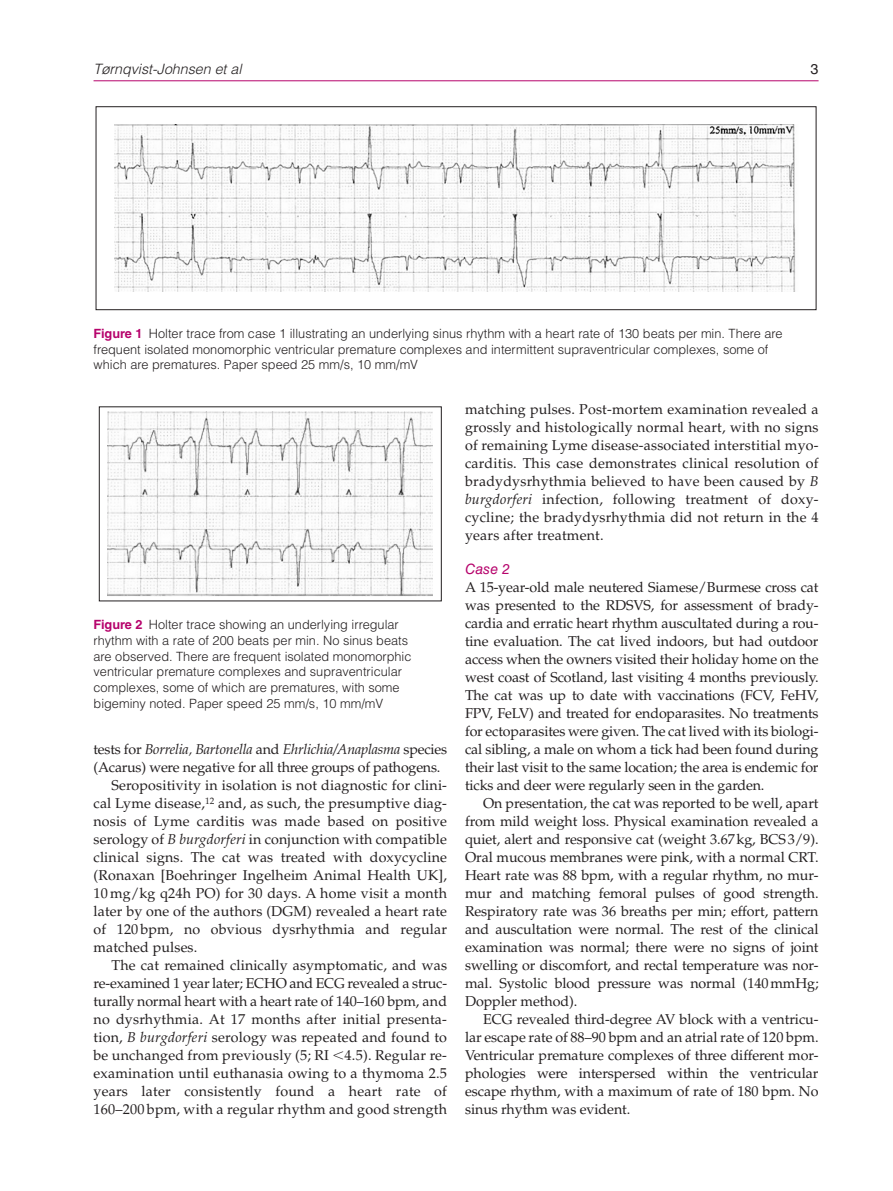
<style>
.page{position:relative;width:893px;height:1191px;background:#fff}
.page>*{position:absolute;margin:0;border:0;box-sizing:border-box;transform-origin:0 0}
.t1{font:14.25px/18px "Palatino LT Std";letter-spacing:.01em;color:#231f20;text-align:justify}
.t2{font:14.25px "Palatino LT Std";letter-spacing:-.015em;color:#231f20}
.t3{font:italic 14.25px "Palatino LT Std";letter-spacing:-.015em;color:#231f20}
.t4{font:italic 300 14.25px "Helvetica LT Std";color:#231f20}
.t5{font:italic 14.25px "Helvetica LT Std";color:#b6036c}
.t6{font:14.25px "Helvetica LT Std";color:#231f20}
.t7{font:300 12.75px/15.8px "Helvetica LT Std";color:#231f20}
.s1{font-weight:700;color:#b6036c}
.s2{font-style:normal}
.s3{font-style:italic}
</style>
<div class="page">
<hr style="left:94px;top:80px;width:725px;height:1px;background:#b6036c">
<img style="left:114px;top:125px;width:681px;height:167px">
<div style="left:96px;top:106px;width:720px;height:204px;border:1px solid #231f20"></div>
<img style="left:108px;top:412px;width:325px;height:184px">
<div style="left:99px;top:406px;width:343px;height:195px;border:1px solid #231f20"></div>
<p class="t4" style="left:94px;top:60px;width:150px">Tørnqvist-Johnsen et al</p>
<p class="t6" style="left:811px;top:61px;width:9px">3</p>
<p class="t7" style="left:94px;top:325px;width:691px"><span class="s1">Figure 1</span> Holter trace from case 1 illustrating an underlying sinus rhythm with a heart rate of 130 beats per min. There are frequent isolated monomorphic ventricular premature complexes and intermittent supraventricular complexes, some of which are prematures. Paper speed 25 mm/s, 10 mm/mV</p>
<p class="t7" style="left:94px;top:616px;width:319px"><span class="s1">Figure 2</span> Holter trace showing an underlying irregular rhythm with a rate of 200 beats per min. No sinus beats are observed. There are frequent isolated monomorphic ventricular premature complexes and supraventricular complexes, some of which are prematures, with some bigeminy noted. Paper speed 25 mm/s, 10 mm/mV</p>
<p class="t3" style="left:94px;top:741px;width:355px"><span class="s2">tests for</span> Borrelia, Bartonella <span class="s2">and</span> Ehrlichia/Anaplasma <span class="s2">species</span></p>
<p class="t2" style="left:94px;top:759px;width:348px">(Acarus) were negative for all three groups of pathogens.</p>
<p class="t1" style="left:112px;top:776px;width:337px">Seropositivity in isolation is not diagnostic for clini-</p>
<p class="t1" style="left:94px;top:794px;width:355px">cal Lyme disease,<sup>12</sup> and, as such, the presumptive diag-</p>
<p class="t1" style="left:94px;top:812px;width:355px">nosis of Lyme carditis was made based on positive</p>
<p class="t1" style="left:94px;top:830px;width:355px">serology of <span class="s3">B burgdorferi</span> in conjunction with compatible</p>
<p class="t1" style="left:94px;top:848px;width:355px">clinical signs. The cat was treated with doxycycline</p>
<p class="t1" style="left:94px;top:866px;width:355px">(Ronaxan [Boehringer Ingelheim Animal Health UK],</p>
<p class="t1" style="left:94px;top:884px;width:355px">10mg/kg q24h PO) for 30 days. A home visit a month</p>
<p class="t1" style="left:94px;top:902px;width:355px">later by one of the authors (DGM) revealed a heart rate</p>
<p class="t1" style="left:94px;top:920px;width:355px">of 120 bpm, no obvious dysrhythmia and regular</p>
<p class="t1" style="left:94px;top:938px;width:105px">matched pulses.</p>
<p class="t1" style="left:112px;top:956px;width:337px">The cat remained clinically asymptomatic, and was</p>
<p class="t2" style="left:94px;top:975px;width:355px">re-examined 1 year later; ECHO and ECG revealed a struc-</p>
<p class="t2" style="left:94px;top:993px;width:355px">turally normal heart with a heart rate of 140–160 bpm, and</p>
<p class="t1" style="left:94px;top:1010px;width:355px">no dysrhythmia. At 17 months after initial presenta-</p>
<p class="t1" style="left:94px;top:1028px;width:355px">tion, <span class="s3">B burgdorferi</span> serology was repeated and found to</p>
<p class="t1" style="left:94px;top:1046px;width:355px">be unchanged from previously (5; RI 4.5). Regular re-</p>
<p class="t1" style="left:94px;top:1064px;width:355px">examination until euthanasia owing to a thymoma 2.5</p>
<p class="t1" style="left:94px;top:1082px;width:355px">years later consistently found a heart rate of</p>
<p class="t1" style="left:94px;top:1100px;width:355px">160–200 bpm, with a regular rhythm and good strength</p>
<p class="t1" style="left:465px;top:400px;width:355px">matching pulses. Post-mortem examination revealed a grossly and histologically normal heart, with no signs of remaining Lyme disease-associated interstitial myo&shy;carditis. This case demonstrates clinical resolution of bradydysrhythmia believed to have been caused by <span class="s3">B burgdorferi</span> infection, following treatment of doxy&shy;cycline; the bradydysrhythmia did not return in the 4 years after treatment.</p>
<p class="t5" style="left:465px;top:561px;width:47px">Case 2</p>
<p class="t1" style="left:465px;top:578px;width:355px">A 15-year-old male neutered Siamese/Burmese cross cat was presented to the RDSVS, for assessment of brady&shy;cardia and erratic heart rhythm auscultated during a rou&shy;tine evaluation. The cat lived indoors, but had outdoor access when the owners visited their holiday home on the west coast of Scotland, last visiting 4 months previously.<br>The cat was up to date with vaccinations (FCV, FeHV, FPV, FeLV) and treated for endoparasites. No treatments for ectoparasites were given. The cat lived with its biologi&shy;cal sibling, a male on whom a tick had been found during their last visit to the same location; the area is endemic for ticks and deer were regularly seen in the garden.</p>
<p class="t1" style="left:465px;top:794px;width:355px;text-indent:18px">On presentation, the cat was reported to be well, apart from mild weight loss. Physical examination revealed a quiet, alert and responsive cat (weight 3.67kg, BCS3/9).<br>Oral mucous membranes were pink, with a normal CRT.<br>Heart rate was 88 bpm, with a regular rhythm, no mur&shy;mur and matching femoral pulses of good strength.<br>Respiratory rate was 36 breaths per min; effort, pattern and auscultation were normal. The rest of the clinical examination was normal; there were no signs of joint swelling or discomfort, and rectal temperature was nor&shy;mal. Systolic blood pressure was normal (140mmHg; Doppler method).</p>
<p class="t1" style="left:465px;top:1010px;width:355px;text-indent:18px">ECG revealed third-degree AV block with a ventricu&shy;lar escape rate of 88–90 bpm and an atrial rate of 120 bpm.<br>Ventricular premature complexes of three different mor&shy;phologies were interspersed within the ventricular escape rhythm, with a maximum of rate of 180 bpm. No sinus rhythm was evident.</p>
</div>
